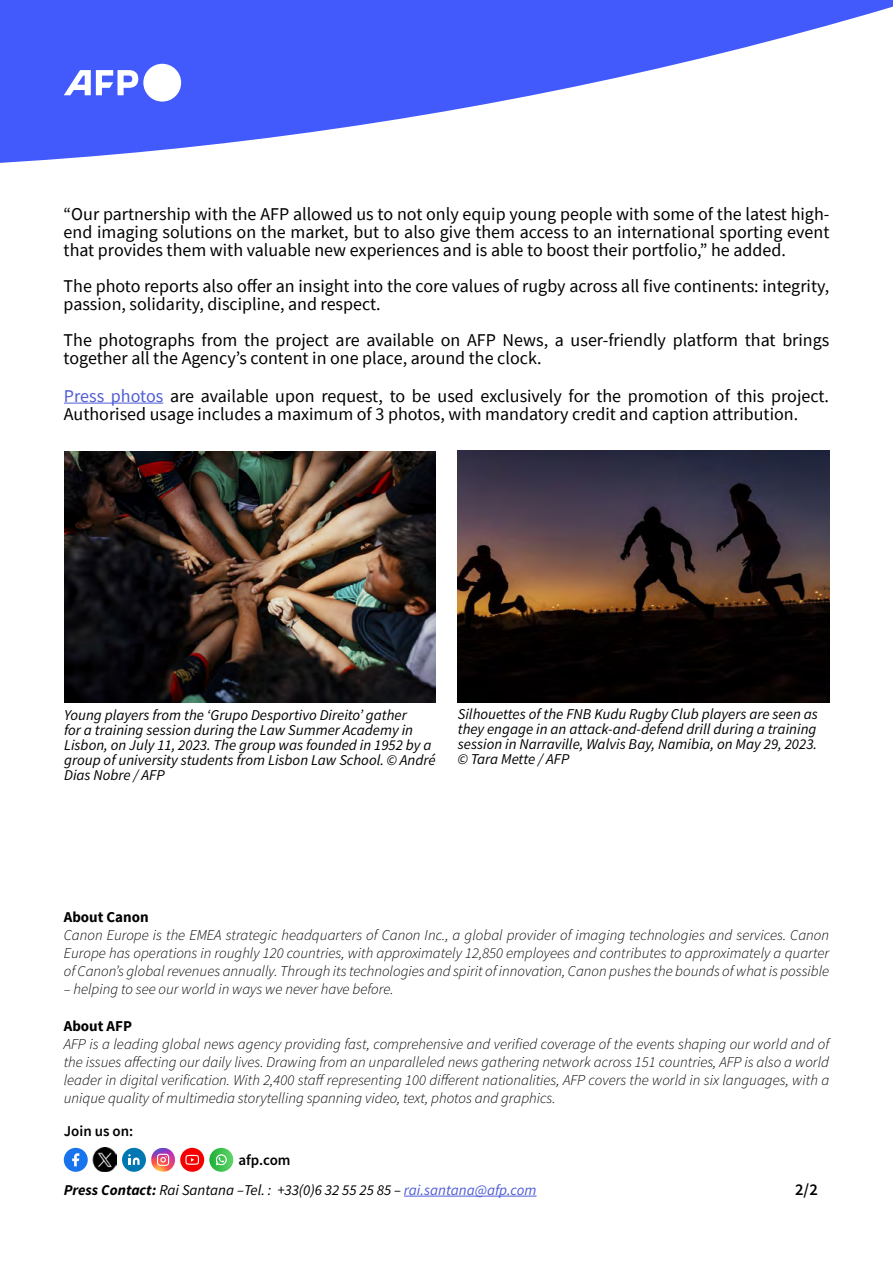
<style>
.page{position:relative;width:893px;height:1263px;background:#fff}
.page>*{position:absolute;margin:0;border:0;box-sizing:border-box;transform-origin:0 0}
.t1{font:18px/18px "Source Sans Pro";color:#000}
.t2{font:600 16.5px "Source Sans Pro";color:#000}
.t3{font:italic 300 15px/18px "Source Sans Pro";color:#000;text-align:justify}
.t4{font:italic 15px/15px "Source Sans Pro";color:#000}
.t5{font:700 15px "Source Sans Pro";color:#000}
.t6{font:600 15px "Source Sans Pro";color:#000}
.t7{font:600 15px "Source Sans Pro";color:#000}
.s1{color:#4f5cd6}
.s2{font-weight:700}
</style>
<div class="page">
<hr style="left:404px;top:1196px;width:133px;height:1px;background:#4f5cd6">
<div style="left:64px;top:1148px;width:24px;height:24px;background:#1873ec;border-radius:50%"></div>
<svg style="left:72px;top:1153px;width:7px;height:13px"></svg>
<svg style="left:151px;top:1148px;width:24px;height:24px"></svg>
<div style="left:122px;top:1148px;width:24px;height:24px;background:#0077b1;border-radius:50%"></div>
<svg style="left:128px;top:1154px;width:12px;height:11px"></svg>
<img style="left:93px;top:1148px;width:24px;height:24px">
<svg style="left:209px;top:1148px;width:24px;height:24px"></svg>
<svg style="left:215px;top:1154px;width:12px;height:11px"></svg>
<div style="left:180px;top:1148px;width:24px;height:24px;background:#f70000;border-radius:50%"></div>
<svg style="left:185px;top:1155px;width:14px;height:10px"></svg>
<img style="left:457px;top:451px;width:372px;height:251px">
<img style="left:64px;top:451px;width:372px;height:251px">
<svg style="left:0;top:0;width:893px;height:163px;fill:#425afb"></svg>
<svg style="left:64px;top:64px;width:117px;height:38px"></svg>
<hr style="left:64px;top:403px;width:99px;height:1px;background:#4f5cd6">
<p class="t1" style="left:64px;top:204px;width:767px;text-align:justify">“Our partnership with the AFP allowed us to not only equip young people with some of the latest high&shy;end imaging solutions on the market, but to also give them access to an international sporting event that provides them with valuable new experiences and is able to boost their portfolio,” he added.</p>
<p class="t1" style="left:64px;top:276px;width:767px">The photo reports also offer an insight into the core values of rugby across all five continents: integrity, passion, solidarity, discipline, and respect.</p>
<p class="t1" style="left:64px;top:330px;width:767px">The photographs from the project are available on AFP News, a user-friendly platform that brings together all the Agency’s content in one place, around the clock.</p>
<p class="t1" style="left:64px;top:387px;width:767px"><span class="s1">Press photos</span> are available upon request, to be used exclusively for the promotion of this project.<br>Authorised usage includes a maximum of 3 photos, with mandatory credit and caption attribution.</p>
<p class="t4" style="left:64px;top:708px;width:373px">Young players from the ‘Grupo Desportivo Direito’ gather<br>for a training session during the Law Summer Academy in Lisbon, on July 11, 2023. The group was founded in 1952 by a group of university students from Lisbon Law School. © André Dias Nobre / AFP</p>
<p class="t4" style="left:458px;top:707px;width:362px;text-align:justify">Silhouettes of the FNB Kudu Rugby Club players are seen as they engage in an attack-and-defend drill during a training session in Narraville, Walvis Bay, Namibia, on May 29, 2023. © Tara Mette / AFP</p>
<p class="t5" style="left:64px;top:907px;width:86px">About Canon</p>
<p class="t3" style="left:64px;top:926px;width:767px">Canon Europe is the EMEA strategic headquarters of Canon Inc., a global provider of imaging technologies and services. Canon Europe has operations in roughly 120 countries, with approximately 12,850 employees and contributes to approximately a quarter of Canon’s global revenues annually. Through its technologies and spirit of innovation, Canon pushes the bounds of what is possible</p>
<p class="t3" style="left:64px;top:980px;width:331px">– helping to see our world in ways we never have before.</p>
<p class="t5" style="left:64px;top:1016px;width:70px">About AFP</p>
<p class="t3" style="left:64px;top:1035px;width:767px">AFP is a leading global news agency providing fast, comprehensive and verified coverage of the events shaping our world and of the issues affecting our daily lives. Drawing from an unparalleled news gathering network across 151 countries, AFP is also a world leader in digital verification. With 2,400 staff representing 100 different nationalities, AFP covers the world in six languages, with a unique quality of multimedia storytelling spanning video, text, photos and graphics.</p>
<p class="t6" style="left:64px;top:1121px;width:71px">Join us on:</p>
<p class="t7" style="left:238px;top:1150px;width:54px">afp.com</p>
<p class="t4" style="left:64px;top:1182px;width:474px"><span class="s2">Press Contact:</span> Rai Santana –Tel. : +33(0)6 32 55 25 85 – <span class="s1">rai.santana@afp.com</span></p>
<p class="t2" style="left:795px;top:1178px;width:24px">2/2</p>
</div>
